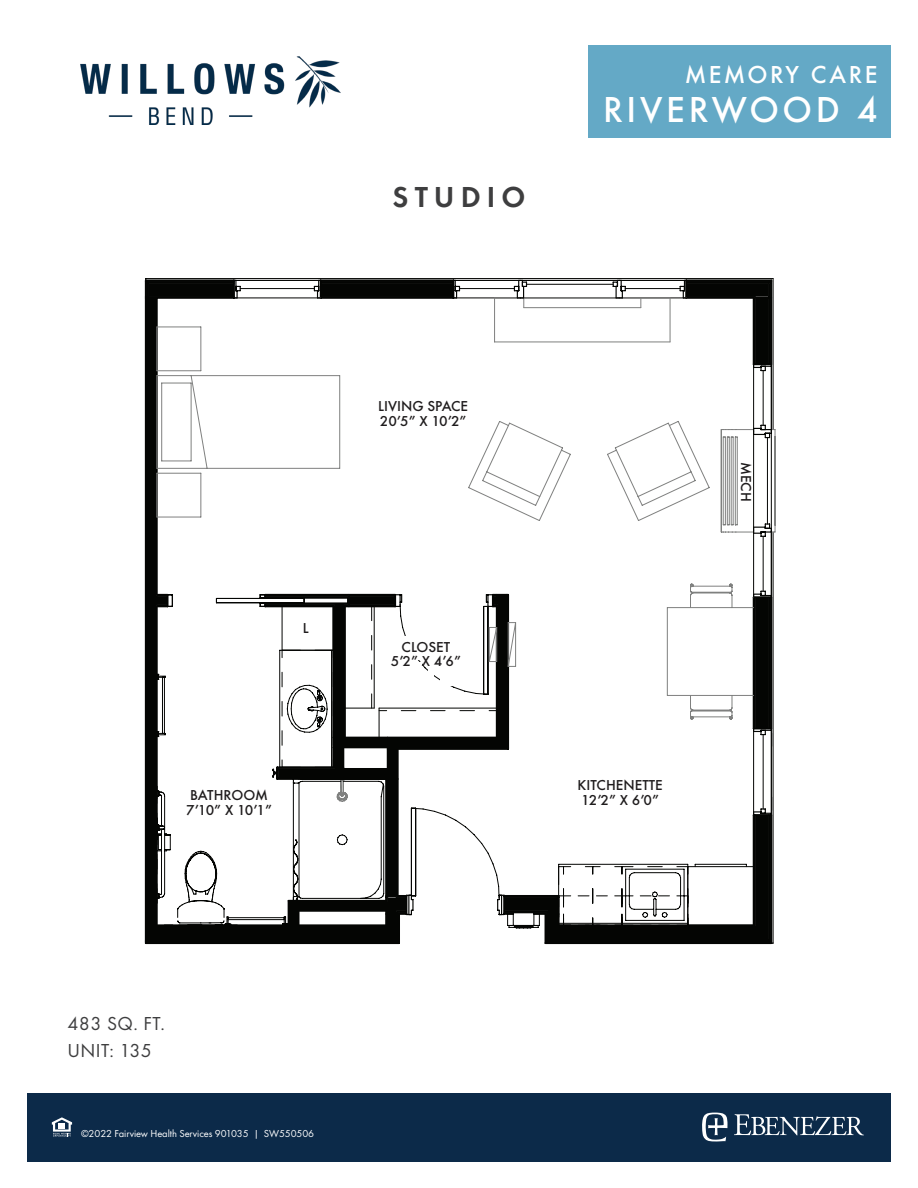
<style>
.page{position:relative;width:918px;height:1188px;background:#fff}
.page>*{position:absolute;margin:0;border:0;box-sizing:border-box;transform-origin:0 0}
.t1{font:500 37.5px "Futura T";letter-spacing:.095em;color:#fff}
.t2{font:600 30px "Futura T";letter-spacing:.2em;color:#3e3e3f}
.t3{font:500 25.5px "Futura T";letter-spacing:.095em;color:#fff}
.t4{font:19.5px "Futura T";letter-spacing:.02em;color:#3e3e3f}
.t5{font:500 14.85px/14.9px "Futura T";color:#1f1c1d}
.t6{font:10.5px "Futura T";letter-spacing:-.01em;color:#fff}
</style>
<div class="page">
<img style="left:80px;top:56px;width:261px;height:68px">
<div style="left:27px;top:1093px;width:864px;height:68px;background:#0c2a49"></div>
<svg style="left:702px;top:1113px;width:26px;height:28px"></svg>
<svg style="left:734px;top:1114px;width:130px;height:21px"></svg>
<svg style="left:52px;top:1117px;width:20px;height:20px"></svg>
<div style="left:589px;top:45px;width:302px;height:93px;background:#64a9c6"></div>
<hr style="left:775px;top:430px;width:1px;height:102px;background:#7f807f">
<svg style="left:145px;top:278px;width:630px;height:666px"></svg>
<div style="left:428px;top:664px;width:5px;height:17px;background:#fff"></div>
<div style="left:401px;top:636px;width:55px;height:23px;background:#fff"></div>
<div style="left:440px;top:662px;width:16px;height:24px;background:#fff"></div>
<div style="left:456px;top:662px;width:5px;height:24px;background:#fff"></div>
<div style="left:465px;top:662px;width:14px;height:24px;background:#fff"></div>
<div style="left:383px;top:662px;width:15px;height:24px;background:#fff"></div>
<div style="left:398px;top:662px;width:6px;height:24px;background:#fff"></div>
<div style="left:408px;top:662px;width:13px;height:24px;background:#fff"></div>
<div style="left:161px;top:754px;width:16px;height:23px;background:#fff"></div>
<p class="t2" style="left:393px;top:179px;width:134px">STUDIO</p>
<p class="t3" style="left:685px;top:60px;width:194px">MEMORY CARE</p>
<p class="t1" style="left:603px;top:88px;width:277px">RIVERWOOD 4</p>
<p class="t5" style="left:378px;top:398px;width:91px">LIVING SPACE<br>20’5” X 10’2”</p>
<p class="t5" style="left:303px;top:621px;width:7px">L</p>
<p class="t5" style="left:186px;top:788px;width:87px">BATHROOM<br>7’10” X 10’1”</p>
<p class="t5" style="left:391px;top:639px;width:72px;text-align:center">CLOSET<br>5’2” X 4’6”</p>
<p class="t5" style="left:754px;top:462px;width:41px;rotate:90deg">MECH</p>
<p class="t5" style="left:578px;top:777px;width:87px">KITCHENETTE<br>12’2” X 6’0”</p>
<p class="t4" style="left:68px;top:1012px;width:99px">483 SQ. FT.</p>
<p class="t4" style="left:68px;top:1039px;width:86px">UNIT: 135</p>
<p class="t6" style="left:81px;top:1127px;width:235px">©2022 Fairview Health Services 901035 | SW550506</p>
</div>
